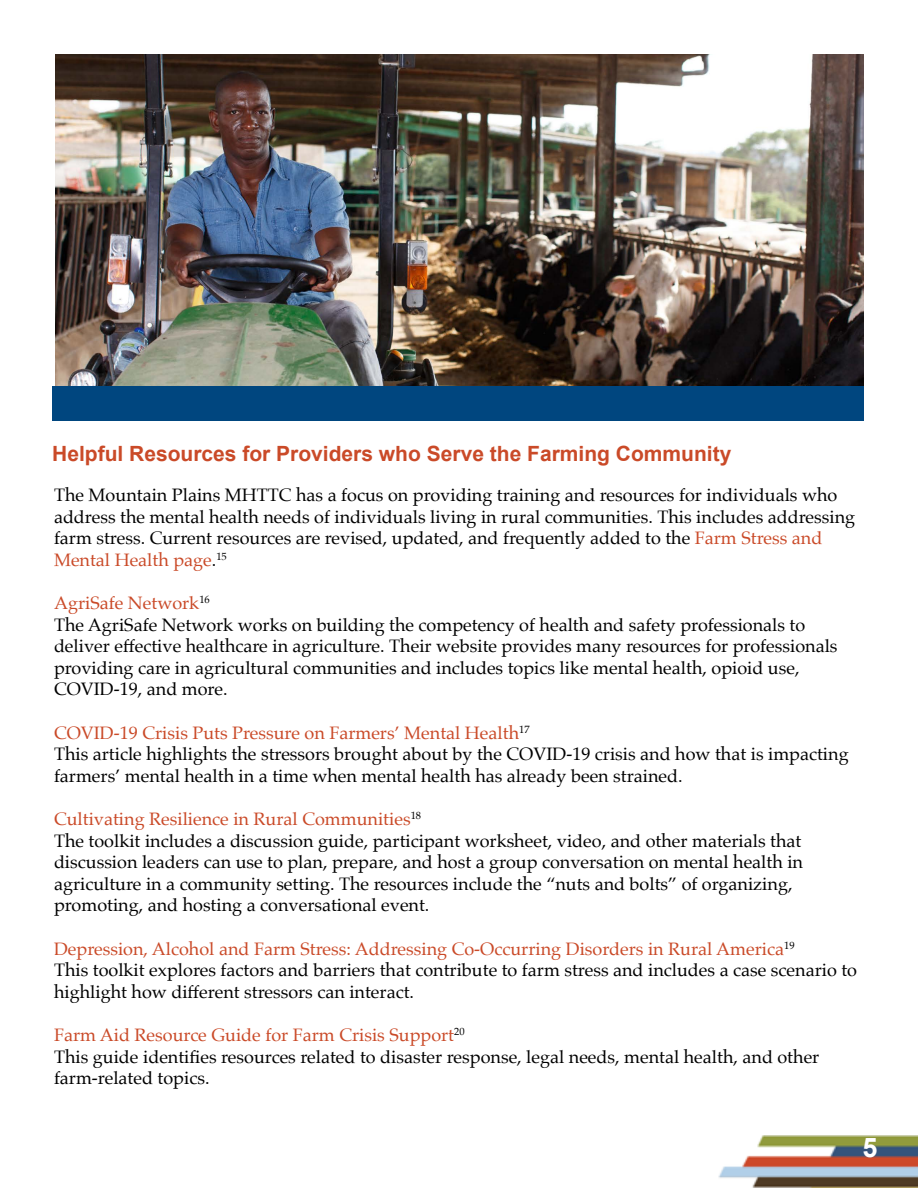
<style>
.page{position:relative;width:918px;height:1188px;background:#fff}
.page>*{position:absolute;margin:0;border:0;box-sizing:border-box;transform-origin:0 0}
.t1{font:700 27px "Arial";color:#fff}
.t2{font:700 21px "Arial";color:#ca4a28}
.t3{font:18px/21.6px "Palatino";color:#000}
.s1{color:#ca4a28}
</style>
<div class="page">
<img style="left:718px;top:1136px;width:200px;height:52px">
<img style="left:55px;top:54px;width:809px;height:332px">
<div style="left:52px;top:386px;width:812px;height:35px;background:#00467f"></div>
<p class="t2" style="left:52px;top:439px;width:681px">Helpful Resources for Providers who Serve the Farming Community</p>
<p class="t3" style="left:54px;top:484px;width:803px">The Mountain Plains MHTTC has a focus on providing training and resources for individuals who address the mental health needs of individuals living in rural communities. This includes addressing farm stress. Current resources are revised, updated, and frequently added to the <span class="s1">Farm Stress and Mental Health page</span>.<sup>15</sup></p>
<p class="t3" style="left:54px;top:592px;width:785px"><span class="s1">AgriSafe Network</span><sup>16<br></sup>The AgriSafe Network works on building the competency of health and safety professionals to deliver effective healthcare in agriculture. Their website provides many resources for professionals providing care in agricultural communities and includes topics like mental health, opioid use, COVID-19, and more.</p>
<p class="t3" style="left:54px;top:722px;width:796px"><span class="s1">COVID-19 Crisis Puts Pressure on Farmers’ Mental Health</span><sup>17<br></sup>This article highlights the stressors brought about by the COVID-19 crisis and how that is impacting farmers’ mental health in a time when mental health has already been strained.</p>
<p class="t3" style="left:54px;top:808px;width:751px"><span class="s1">Cultivating Resilience in Rural Communities</span><sup>18<br></sup>The toolkit includes a discussion guide, participant worksheet, video, and other materials that discussion leaders can use to plan, prepare, and host a group conversation on mental health in agriculture in a community setting. The resources include the “nuts and bolts” of organizing, promoting, and hosting a conversational event.</p>
<p class="t3" style="left:54px;top:938px;width:805px"><span class="s1">Depression, Alcohol and Farm Stress: Addressing Co-Occurring Disorders in Rural America</span><sup>19<br></sup>This toolkit explores factors and barriers that contribute to farm stress and includes a case scenario to highlight how different stressors can interact.</p>
<p class="t3" style="left:54px;top:1024px;width:767px"><span class="s1">Farm Aid Resource Guide for Farm Crisis Support</span><sup>20<br></sup>This guide identifies resources related to disaster response, legal needs, mental health, and other farm-related topics.</p>
<h1 class="t1" style="left:862px;top:1129px;width:17px">5</h1>
</div>
